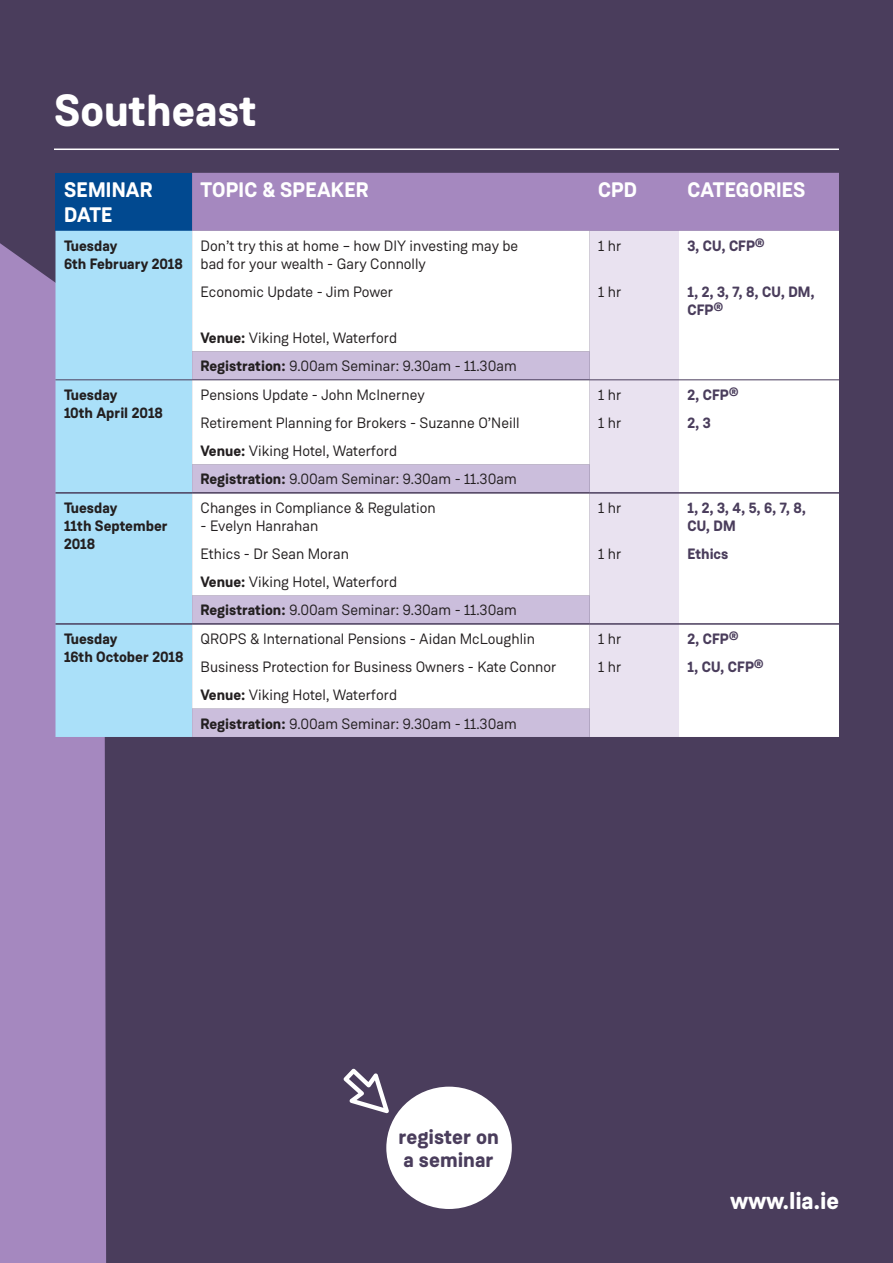
<style>
.page{position:relative;width:893px;height:1263px;background:#4a3d5c}
.page>*{position:absolute;margin:0;border:0;box-sizing:border-box;transform-origin:0 0}
.t1{font:700 45px "Weissenhof Grotesk";color:#fff}
.t2{font:700 24.3px "Weissenhof Grotesk";letter-spacing:-.01em;color:#fff}
.t3{font:700 21px/25.2px "Weissenhof Grotesk";letter-spacing:.01em;color:#fff}
.t4{font:700 21px/23.4px "Weissenhof Grotesk";color:#4a3d5c}
.t5{font:15px/28.2px "Weissenhof Grotesk";color:#231f20}
.t6{font:700 15px/18px "Weissenhof Grotesk";color:#231f20}
.t7{font:700 15px/18px "Weissenhof Grotesk";color:#4a3d5c}
.s1{font-weight:700}
</style>
<div class="page">
<div style="left:0;top:243px;width:106px;height:1020px;background:#a588bf"></div>
<hr style="left:54px;top:149px;width:785px;height:1px;background:#fff">
<div style="left:56px;top:173px;width:136px;height:58px;background:#014990"></div>
<div style="left:56px;top:231px;width:136px;height:506px;background:#aae0f9"></div>
<svg style="left:192px;top:173px;width:647px;height:564px;background:#eae3f0"></svg>
<svg style="left:192px;top:352px;width:398px;height:385px;background:#efebf4"></svg>
<hr style="left:56px;top:379px;width:136px;height:1px;background:#4a3d5c">
<hr style="left:192px;top:379px;width:398px;height:1px;background:#4a3d5c">
<hr style="left:590px;top:379px;width:89px;height:1px;background:#4a3d5c">
<hr style="left:679px;top:379px;width:160px;height:1px;background:#4a3d5c">
<hr style="left:56px;top:492px;width:136px;height:2px;background:#4a3d5c">
<hr style="left:192px;top:492px;width:398px;height:2px;background:#4a3d5c">
<hr style="left:590px;top:492px;width:89px;height:2px;background:#4a3d5c">
<hr style="left:679px;top:492px;width:160px;height:2px;background:#4a3d5c">
<hr style="left:56px;top:623px;width:136px;height:2px;background:#4a3d5c">
<hr style="left:192px;top:623px;width:398px;height:2px;background:#4a3d5c">
<hr style="left:590px;top:623px;width:89px;height:2px;background:#4a3d5c">
<hr style="left:679px;top:623px;width:160px;height:2px;background:#4a3d5c">
<svg style="left:344px;top:1069px;width:45px;height:44px"></svg>
<div style="left:386px;top:1087px;width:126px;height:122px;background:#fff;border-radius:50%"></div>
<h1 class="t1" style="left:54px;top:82px;width:204px">Southeast</h1>
<h3 class="t3" style="left:64px;top:178px;width:90px">SEMINAR<br>DATE</h3>
<h3 class="t3" style="left:201px;top:178px;width:170px">TOPIC &amp; SPEAKER</h3>
<h3 class="t3" style="left:598px;top:178px;width:40px">CPD</h3>
<h3 class="t3" style="left:687px;top:178px;width:119px">CATEGORIES</h3>
<p class="t6" style="left:64px;top:237px;width:120px">Tuesday<br>6th February 2018</p>
<p class="t5" style="left:201px;top:236px;width:319px;line-height:18px">Don’t try this at home – how DIY investing may be bad for your wealth - Gary Connolly</p>
<p class="t5" style="left:598px;top:231px;width:25px">1 hr</p>
<p class="t7" style="left:687px;top:237px;width:78px">3, CU, CFP®</p>
<p class="t5" style="left:201px;top:277px;width:194px">Economic Update - Jim Power</p>
<p class="t5" style="left:598px;top:277px;width:25px">1 hr</p>
<p class="t7" style="left:687px;top:283px;width:129px">1, 2, 3, 7, 8, CU, DM,<br>CFP®</p>
<p class="t5" style="left:201px;top:324px;width:318px"><span class="s1">Venue:</span> Viking Hotel, Waterford<br><span class="s1">Registration:</span> 9.00am Seminar: 9.30am - 11.30am</p>
<p class="t6" style="left:64px;top:386px;width:100px">Tuesday<br>10th April 2018</p>
<p class="t5" style="left:201px;top:380px;width:226px">Pensions Update - John McInerney</p>
<p class="t5" style="left:598px;top:380px;width:25px">1 hr</p>
<p class="t7" style="left:687px;top:386px;width:52px">2, CFP®</p>
<p class="t5" style="left:201px;top:408px;width:320px">Retirement Planning for Brokers - Suzanne O’Neill</p>
<p class="t5" style="left:598px;top:408px;width:25px">1 hr</p>
<p class="t7" style="left:687px;top:414px;width:25px">2, 3</p>
<p class="t5" style="left:201px;top:437px;width:318px"><span class="s1">Venue:</span> Viking Hotel, Waterford<br><span class="s1">Registration:</span> 9.00am Seminar: 9.30am - 11.30am</p>
<p class="t6" style="left:64px;top:499px;width:105px">Tuesday<br>11th September<br>2018</p>
<p class="t5" style="left:201px;top:493px;width:237px">Changes in Compliance &amp; Regulation</p>
<p class="t5" style="left:598px;top:493px;width:25px">1 hr</p>
<p class="t7" style="left:687px;top:499px;width:120px">1, 2, 3, 4, 5, 6, 7, 8,<br>CU, DM</p>
<p class="t5" style="left:201px;top:511px;width:119px">- Evelyn Hanrahan</p>
<p class="t5" style="left:201px;top:540px;width:150px">Ethics - Dr Sean Moran</p>
<p class="t5" style="left:598px;top:540px;width:25px">1 hr</p>
<p class="t7" style="left:687px;top:545px;width:42px">Ethics</p>
<p class="t5" style="left:201px;top:568px;width:318px"><span class="s1">Venue:</span> Viking Hotel, Waterford<br><span class="s1">Registration:</span> 9.00am Seminar: 9.30am - 11.30am</p>
<p class="t6" style="left:64px;top:630px;width:121px">Tuesday<br>16th October 2018</p>
<p class="t5" style="left:201px;top:624px;width:336px">QROPS &amp; International Pensions - Aidan McLoughlin</p>
<p class="t5" style="left:598px;top:624px;width:25px">1 hr</p>
<p class="t7" style="left:687px;top:630px;width:52px">2, CFP®</p>
<p class="t5" style="left:201px;top:653px;width:358px">Business Protection for Business Owners - Kate Connor</p>
<p class="t5" style="left:598px;top:653px;width:25px">1 hr</p>
<p class="t7" style="left:687px;top:658px;width:77px">1, CU, CFP®</p>
<p class="t5" style="left:201px;top:681px;width:318px"><span class="s1">Venue:</span> Viking Hotel, Waterford<br><span class="s1">Registration:</span> 9.00am Seminar: 9.30am - 11.30am</p>
<h3 class="t4" style="left:398px;top:1125px;width:102px">register on a seminar</h3>
<h2 class="t2" style="left:730px;top:1185px;width:110px">www.lia.ie</h2>
</div>
